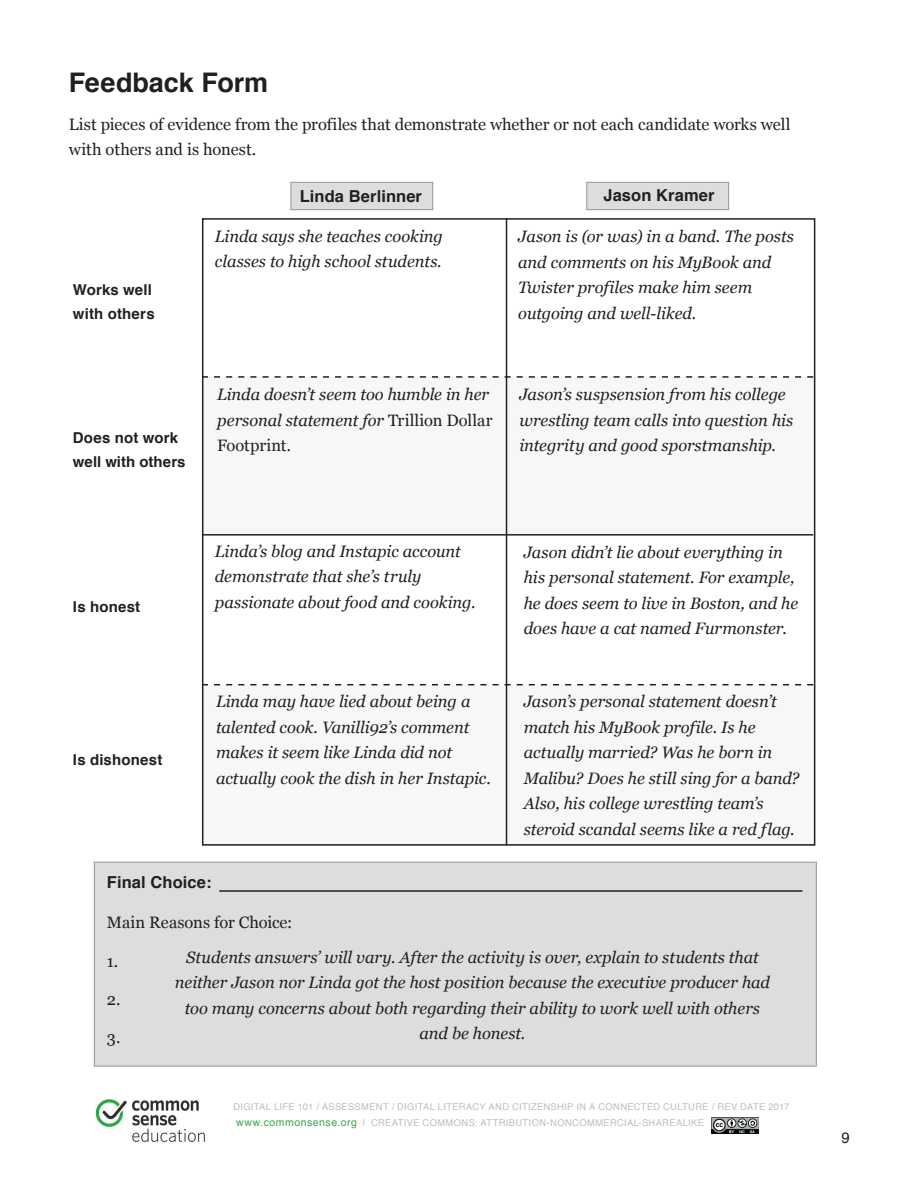
<style>
.page{position:relative;width:918px;height:1188px;background:#fff}
.page>*{position:absolute;margin:0;border:0;box-sizing:border-box;transform-origin:0 0}
.Header_-_Mid_High_Sc{font:700 27px "Helvetica";color:#231f20}
.Header_-_Mid_High_Sc-2{font:italic 16.5px/25.5px "Georgia";letter-spacing:-.005em;color:#231f20}
.Header_-_Mid_High_Sc-3{font:16.5px/25.5px "Georgia";letter-spacing:-.005em;color:#231f20}
.Text_-_Student_Hando{font:700 16.5px "Helvetica";letter-spacing:.005em;color:#231f20}
.Text_-_Student_Hando-2{font:700 15px/24px "Helvetica";letter-spacing:.01em;color:#231f20}
.t1{font:15px "Helvetica";color:#231f20}
.t2{font:9.3px/16.5px "Helvetica";letter-spacing:.035em;color:#bcbdc0}
.s1{font-style:normal}
.s2{font-size:10.5px;color:#33a749}
</style>
<div class="page">
<img style="left:712px;top:1117px;width:47px;height:17px">
<img style="left:95px;top:1099px;width:110px;height:44px">
<div style="left:203px;top:685px;width:612px;height:160px;background:#f7f7f8"></div>
<div style="left:203px;top:377px;width:612px;height:158px;background:#f7f7f8"></div>
<hr style="left:506px;top:218px;width:1px;height:628px;background:#231f20">
<hr style="left:202px;top:534px;width:611px;height:2px;background:#231f20">
<div style="left:94px;top:862px;width:723px;height:204px;background:#dcdddf;border:1px solid #939598"></div>
<hr style="left:219px;top:890px;width:583px;height:2px;background:#231f20">
<div style="left:291px;top:182px;width:142px;height:28px;background:#dcdddf;border:1px solid #939598"></div>
<div style="left:586px;top:182px;width:143px;height:28px;background:#dcdddf;border:1px solid #939598"></div>
<svg style="left:202px;top:684px;width:611px;height:1px"></svg>
<svg style="left:202px;top:376px;width:611px;height:2px"></svg>
<p class="Header_-_Mid_High_Sc" style="left:69px;top:60px;width:201px">Feedback Form</p>
<p class="Header_-_Mid_High_Sc-3" style="left:69px;top:111px;width:723px">List pieces of evidence from the profiles that demonstrate whether or not each candidate works well with others and is honest.</p>
<p class="Text_-_Student_Hando-2" style="left:73px;top:278px;width:83px">Works well with others</p>
<p class="Text_-_Student_Hando-2" style="left:73px;top:426px;width:114px">Does not work well with others</p>
<p class="Text_-_Student_Hando" style="left:300px;top:183px;width:124px">Linda Berlinner</p>
<p class="Text_-_Student_Hando" style="left:603px;top:182px;width:113px">Jason Kramer</p>
<p class="Header_-_Mid_High_Sc-2" style="left:215px;top:223px;width:230px">Linda says she teaches cooking classes to high school students.</p>
<p class="Header_-_Mid_High_Sc-2" style="left:518px;top:223px;width:277px">Jason is (or was) in a band. The posts and comments on his MyBook and<br>Twister profiles make him seem outgoing and well-liked.</p>
<p class="Header_-_Mid_High_Sc-2" style="left:217px;top:381px;width:277px">Linda doesn’t seem too humble in her personal statement for <span class="s1">Trillion Dollar<br>Footprint</span>.</p>
<p class="Header_-_Mid_High_Sc-2" style="left:519px;top:381px;width:275px">Jason’s suspsension from his college wrestling team calls into question his integrity and good sporstmanship.</p>
<p class="Text_-_Student_Hando-2" style="left:73px;top:594px;width:69px">Is honest</p>
<p class="Text_-_Student_Hando-2" style="left:73px;top:748px;width:91px">Is dishonest</p>
<p class="Header_-_Mid_High_Sc-2" style="left:215px;top:538px;width:262px">Linda’s blog and Instapic account demonstrate that she’s truly passionate about food and cooking.</p>
<p class="Header_-_Mid_High_Sc-2" style="left:216px;top:688px;width:276px">Linda may have lied about being a talented cook. Vanilli92’s comment makes it seem like Linda did not actually cook the dish in her Instapic.</p>
<p class="Header_-_Mid_High_Sc-2" style="left:524px;top:539px;width:276px">Jason didn’t lie about everything in his personal statement. For example, he does seem to live in Boston, and he does have a cat named Furmonster.</p>
<p class="Header_-_Mid_High_Sc-2" style="left:524px;top:688px;width:277px">Jason’s personal statement doesn’t match his MyBook profile. Is he actually married? Was he born in Malibu? Does he still sing for a band?<br>Also, his college wrestling team’s steroid scandal seems like a red flag.</p>
<p class="Text_-_Student_Hando" style="left:107px;top:869px;width:106px">Final Choice:</p>
<p class="Header_-_Mid_High_Sc-3" style="left:107px;top:909px;width:187px">Main Reasons for Choice:</p>
<p class="Header_-_Mid_High_Sc-3" style="left:107px;top:947px;width:13px">1.</p>
<p class="Header_-_Mid_High_Sc-3" style="left:107px;top:986px;width:15px">2.</p>
<p class="Header_-_Mid_High_Sc-3" style="left:107px;top:1024px;width:15px">3.</p>
<p class="Header_-_Mid_High_Sc-2" style="left:175px;top:944px;width:597px;text-align:center">Students answers’ will vary. After the activity is over, explain to students that neither Jason nor Linda got the host position because the executive producer had too many concerns about both regarding their ability to work well with others and be honest.</p>
<p class="t2" style="left:236px;top:1099px;width:555px;text-indent:-3px">DIGITAL LIFE 101 / ASSESSMENT / DIGITAL LITERACY AND CITIZENSHIP IN A CONNECTED CULTURE / REV DATE 2017 <span class="s2">www.commonsense.org</span> | CREATIVE COMMONS: ATTRIBUTION-NONCOMMERCIAL-SHAREALIKE</p>
<p class="t1" style="left:842px;top:1126px;width:10px">9</p>
</div>
